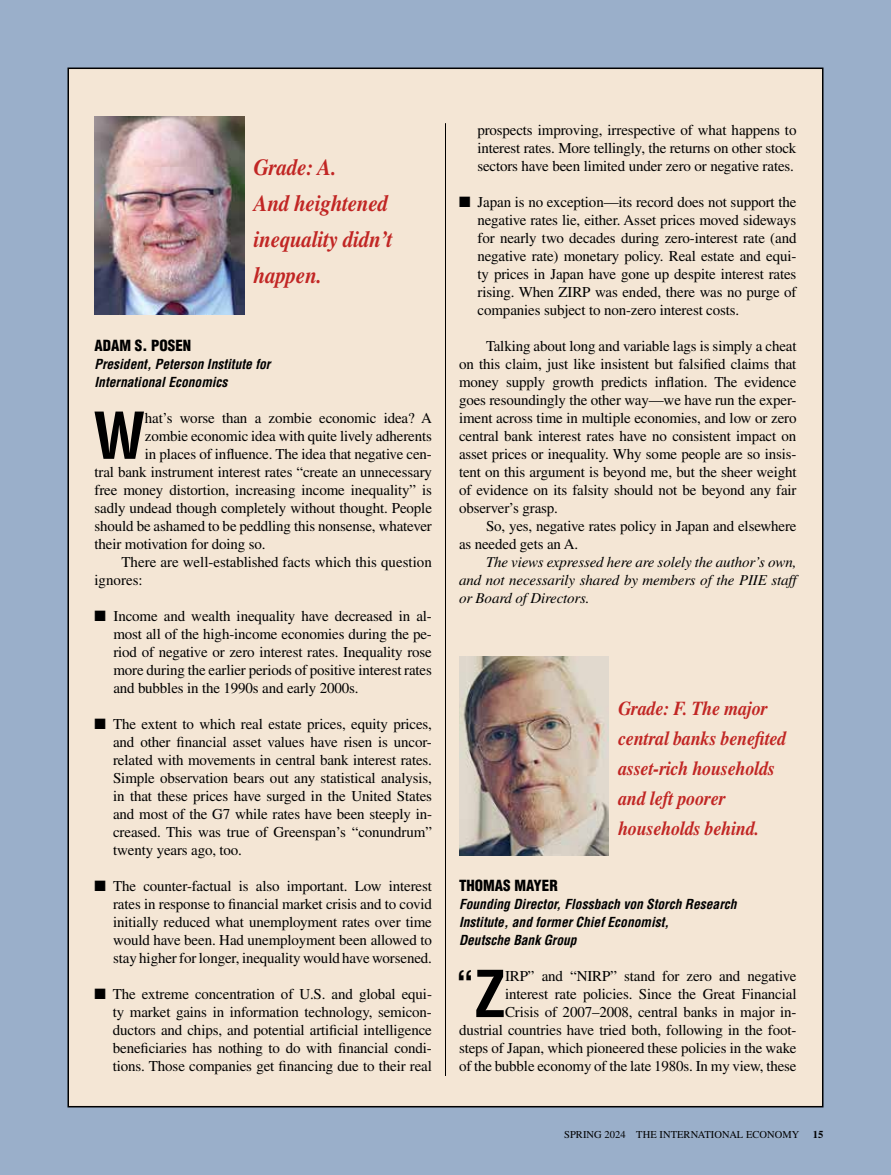
<style>
.page{position:relative;width:891px;height:1175px;background:#fff}
.page>*{position:absolute;margin:0;border:0;box-sizing:border-box;transform-origin:0 0}
.t1{font:700 condensed 63px "Helvetica LT Std";color:#000}
.t2{font:700 condensed 37.8px "Helvetica LT Std";color:#000}
.t3{font:italic 700 23.1px/36px "Times LT Std";letter-spacing:-.01em;color:#c12624;scale:.91 1}
.t4{font:italic 700 19.8px/30px "Times LT Std";letter-spacing:-.01em;color:#c12624;scale:.91 1}
.t5{font:15px/18px "Times LT Std";letter-spacing:-.01em;color:#000;text-align:justify}
.t6{font:italic 15px/18px "Times LT Std";letter-spacing:-.01em;color:#000;text-align:justify}
.t7{font:900 condensed 15px "Helvetica LT Std";color:#000}
.t8{font:italic 700 condensed 13.5px/18px "Helvetica LT Std";color:#000}
.t9{font:10.5px "Times LT Std";letter-spacing:.005em;color:#000}
.t10{font:700 10.5px "Times LT Std";color:#000}
.s1{font-size:63px}
</style>
<div class="page">
<div style="left:0;top:0;width:891px;height:1174px;background:#9aafca"></div>
<div style="left:68px;top:68px;width:755px;height:1038px;background:#f4e6d5"></div>
<img style="left:94px;top:117px;width:150px;height:198px">
<img style="left:459px;top:657px;width:150px;height:198px">
<hr style="left:445px;top:123px;width:1px;height:952px;background:#000">
<h3 class="t3" style="left:254px;top:149px;width:154px">Grade: A.<br>And heightened inequality didn’t happen.</h3>
<p class="t7" style="left:94px;top:336px;width:98px">ADAM S. POSEN</p>
<p class="t8" style="left:94px;top:355px;width:177px">President, Peterson Institute for<br>International Economics</p>
<h1 class="t1" style="left:93px;top:396px;width:54px">W</h1>
<p class="t5" style="left:145px;top:409px;width:289px">hat’s worse than a zombie economic idea? A</p>
<p class="t5" style="left:145px;top:427px;width:289px">zombie economic idea with quite lively adherents</p>
<p class="t5" style="left:145px;top:445px;width:289px">in places of influence. The idea that negative cen-</p>
<p class="t5" style="left:94px;top:463px;width:339px">tral bank instrument interest rates “create an unnecessary</p>
<p class="t5" style="left:94px;top:481px;width:339px">free money distortion, increasing income inequality” is</p>
<p class="t5" style="left:94px;top:499px;width:339px">sadly undead though completely without thought. People</p>
<p class="t5" style="left:94px;top:517px;width:339px">should be ashamed to be peddling this nonsense, whatever</p>
<p class="t5" style="left:94px;top:535px;width:173px">their motivation for doing so.</p>
<p class="t5" style="left:121px;top:553px;width:312px">There are well-established facts which this question</p>
<p class="t5" style="left:94px;top:571px;width:50px">ignores:</p>
<p class="t5" style="left:113px;top:607px;width:320px;text-indent:-19px">■ Income and wealth inequality have decreased in al&shy;most all of the high-income economies during the pe&shy;riod of negative or zero interest rates. Inequality rose more during the earlier periods of positive interest rates and bubbles in the 1990s and early 2000s.</p>
<p class="t5" style="left:113px;top:715px;width:320px;text-indent:-19px">■ The extent to which real estate prices, equity prices, and other financial asset values have risen is uncor&shy;related with movements in central bank interest rates.<br>Simple observation bears out any statistical analysis, in that these prices have surged in the United States and most of the G7 while rates have been steeply in&shy;creased. This was true of Greenspan’s “conundrum” twenty years ago, too.</p>
<p class="t5" style="left:113px;top:877px;width:320px;text-indent:-19px">■ The counter-factual is also important. Low interest rates in response to financial market crisis and to covid initially reduced what unemployment rates over time would have been. Had unemployment been allowed to stay higher for longer, inequality would have worsened.</p>
<p class="t5" style="left:113px;top:985px;width:321px;text-indent:-18px">■ The extreme concentration of U.S. and global equi&shy;ty market gains in information technology, semicon&shy;ductors and chips, and potential artificial intelligence beneficiaries has nothing to do with financial condi&shy;tions. Those companies get financing due to their real</p>
<p class="t5" style="left:477px;top:121px;width:321px">prospects improving, irrespective of what happens to interest rates. More tellingly, the returns on other stock sectors have been limited under zero or negative rates.</p>
<p class="t5" style="left:478px;top:193px;width:320px;text-indent:-19px">■ Japan is no exception—its record does not support the negative rates lie, either. Asset prices moved sideways for nearly two decades during zero-interest rate (and negative rate) monetary policy. Real estate and equi&shy;ty prices in Japan have gone up despite interest rates rising. When ZIRP was ended, there was no purge of companies subject to non-zero interest costs.</p>
<p class="t5" style="left:459px;top:337px;width:339px;text-indent:27px">Talking about long and variable lags is simply a cheat on this claim, just like insistent but falsified claims that money supply growth predicts inflation. The evidence goes resoundingly the other way—we have run the exper&shy;iment across time in multiple economies, and low or zero central bank interest rates have no consistent impact on asset prices or inequality. Why some people are so insis&shy;tent on this argument is beyond me, but the sheer weight of evidence on its falsity should not be beyond any fair observer’s grasp.</p>
<p class="t5" style="left:459px;top:517px;width:339px;text-indent:27px">So, yes, negative rates policy in Japan and elsewhere as needed gets an A.</p>
<p class="t6" style="left:459px;top:553px;width:339px;text-indent:27px">The views expressed here are solely the author’s own, and not necessarily shared by members of the PIIE staff or Board of Directors.</p>
<h3 class="t4" style="left:618px;top:693px;width:186px">Grade: F. The major central banks benefited asset-rich households and left poorer households behind.</h3>
<p class="t7" style="left:459px;top:876px;width:100px">THOMAS MAYER</p>
<p class="t8" style="left:459px;top:895px;width:279px">Founding Director, Flossbach von Storch Research<br>Institute, and former Chief Economist,<br>Deutsche Bank Group</p>
<h2 class="t2" style="left:456px;top:961px;width:52px">“<span class="s1">Z</span></h2>
<p class="t5" style="left:459px;top:967px;width:339px;text-align:right">IRP” and “NIRP” stand for zero and negative interest rate policies. Since the Great Financial<br>Crisis of 2007–2008, central banks in major in&shy;dustrial countries have tried both, following in the foot&shy;steps of Japan, which pioneered these policies in the wake of the bubble economy of the late 1980s. In my view, these</p>
<p class="t9" style="left:564px;top:1128px;width:237px">SPRING 2024 THE INTERNATIONAL ECONOMY</p>
<p class="t10" style="left:813px;top:1128px;width:12px">15</p>
</div>
